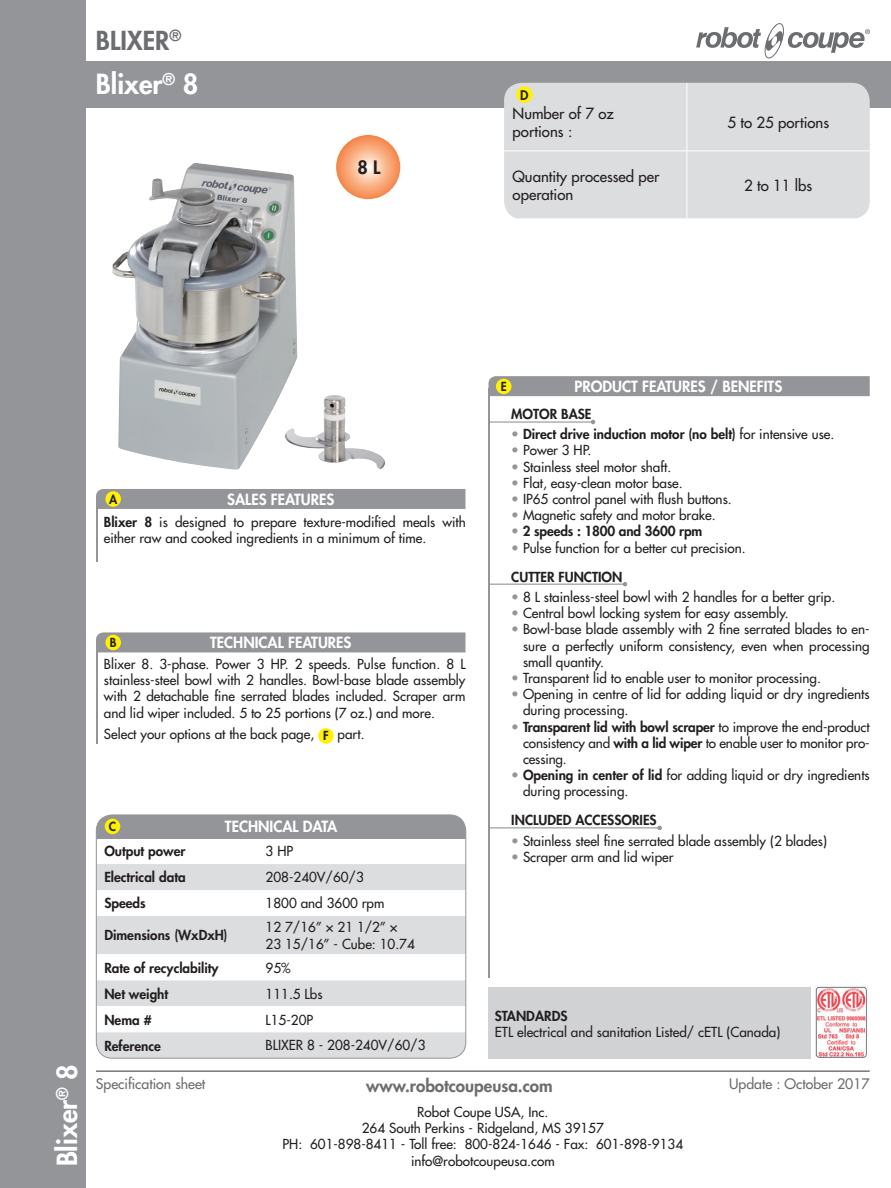
<style>
.page{position:relative;width:891px;height:1188px;background:#fff}
.page>*{position:absolute;margin:0;border:0;box-sizing:border-box;transform-origin:0 0}
.t1{font:800 27px "Futura";color:#fff}
.t2{font:800 25.5px "Futura";color:#6c6d70}
.t3{font:800 18px "Futura";color:#231f20}
.t4{font:800 16.95px "Futura";color:#6c6d70}
.t5{font:15px/18px "Futura";color:#231f20}
.t6{font:800 15px "Futura";color:#fff}
.t7{font:14.1px "Futura";color:#6c6d70}
.t8{font:13.5px/16.2px "Futura";color:#231f20}
.t9{font:800 13.5px "Futura";color:#231f20}
.t10{font:800 12.9px "Futura";color:#231f20}
.t11{font:800 12.15px "Futura";color:#231f20}
.s1{font-weight:400;color:#939598}
.s2{font-weight:400}
.s3{color:#939598}
.s4{font-weight:800}
.s5{font-weight:800;font-size:12.15px}
</style>
<div class="page">
<div style="left:0;top:0;width:85px;height:1188px;background:#939598"></div>
<div style="left:63px;top:61px;width:828px;height:46px;background:#939598"></div>
<svg style="left:696px;top:23px;width:174px;height:35px"></svg>
<div style="left:96px;top:815px;width:370px;height:23px;background:#939598"></div>
<div style="left:96px;top:864px;width:370px;height:194px;background:#dcdddf"></div>
<svg style="left:98px;top:890px;width:366px;height:142px"></svg>
<div style="left:96px;top:815px;width:370px;height:244px;border:1px solid #939598;border-radius:16px"></div>
<div style="left:105px;top:819px;width:15px;height:15px;background:#fff101;border-radius:50%"></div>
<hr style="left:96px;top:498px;width:2px;height:64px;background:#939598">
<hr style="left:96px;top:641px;width:2px;height:103px;background:#939598">
<div style="left:318px;top:728px;width:16px;height:16px;background:#fff101;border-radius:50%"></div>
<div style="left:489px;top:376px;width:381px;height:20px;background:#939598"></div>
<div style="left:96px;top:489px;width:369px;height:20px;background:#939598"></div>
<div style="left:96px;top:632px;width:369px;height:20px;background:#939598"></div>
<hr style="left:489px;top:421px;width:104px;height:2px;background:#939598">
<svg style="left:591px;top:420px;width:4px;height:4px"></svg>
<hr style="left:489px;top:584px;width:136px;height:1px;background:#939598">
<svg style="left:623px;top:582px;width:4px;height:4px"></svg>
<hr style="left:489px;top:827px;width:171px;height:1px;background:#939598">
<svg style="left:657px;top:826px;width:5px;height:4px"></svg>
<div style="left:105px;top:491px;width:16px;height:16px;background:#fff101;border-radius:50%"></div>
<div style="left:105px;top:635px;width:16px;height:15px;background:#fff101;border-radius:50%"></div>
<div style="left:496px;top:379px;width:15px;height:15px;background:#fff101;border-radius:50%"></div>
<svg style="left:336px;top:135px;width:64px;height:64px"></svg>
<div style="left:504px;top:83px;width:366px;height:136px;background:#dcdddf"></div>
<hr style="left:687px;top:83px;width:1px;height:68px;background:#fff">
<hr style="left:504px;top:151px;width:183px;height:1px;background:#fff">
<hr style="left:687px;top:151px;width:183px;height:1px;background:#fff">
<hr style="left:687px;top:151px;width:1px;height:68px;background:#fff">
<div style="left:516px;top:86px;width:17px;height:17px;background:#fff101;border-radius:50%"></div>
<img style="left:113px;top:163px;width:185px;height:307px">
<img style="left:281px;top:395px;width:104px;height:74px">
<hr style="left:488px;top:388px;width:2px;height:590px;background:#939598">
<hr style="left:96px;top:1070px;width:774px;height:2px;background:#6c6d70">
<div style="left:488px;top:987px;width:323px;height:72px;background:#d1d2d4"></div>
<img style="left:815px;top:986px;width:52px;height:72px">
<h2 class="t2" style="left:96px;top:24px;width:87px">BLIXER<sup>®</sup></h2>
<h1 class="t1" style="left:96px;top:67px;width:104px">Blixer<sup>®</sup> 8</h1>
<h3 class="t3" style="left:358px;top:156px;width:24px">8 L</h3>
<p class="t10" style="left:520px;top:87px;width:10px">D</p>
<p class="t5" style="left:513px;top:105px;width:103px">Number of 7 oz portions :</p>
<p class="t5" style="left:727px;top:114px;width:103px">5 to 25 portions</p>
<p class="t5" style="left:513px;top:167px;width:148px">Quantity processed per operation</p>
<p class="t5" style="left:744px;top:176px;width:70px">2 to 11 lbs</p>
<h1 class="t1" style="left:50px;top:1166px;width:104px;rotate:-90deg">Blixer<sup>®</sup> 8</h1>
<p class="t11" style="left:501px;top:379px;width:7px">E</p>
<p class="t6" style="left:575px;top:377px;width:209px">PRODUCT FEATURES / BENEFITS</p>
<p class="t9" style="left:511px;top:405px;width:82px">MOTOR BASE</p>
<p class="t9" style="left:511px;top:426px;width:325px"><span class="s1">•</span> Direct drive induction motor (no belt) <span class="s2">for intensive use.</span></p>
<p class="t8" style="left:511px;top:442px;width:82px"><span class="s3">•</span> Power 3 HP.</p>
<p class="t8" style="left:511px;top:459px;width:161px"><span class="s3">•</span> Stainless steel motor shaft.</p>
<p class="t8" style="left:511px;top:475px;width:173px"><span class="s3">•</span> Flat, easy-clean motor base.</p>
<p class="t8" style="left:511px;top:491px;width:222px"><span class="s3">•</span> IP65 control panel with flush buttons.</p>
<p class="t8" style="left:511px;top:507px;width:206px"><span class="s3">•</span> Magnetic safety and motor brake.</p>
<p class="t9" style="left:511px;top:523px;width:193px"><span class="s1">•</span> 2 speeds : 1800 and 3600 rpm</p>
<p class="t8" style="left:511px;top:533px;width:236px;line-height:29px"><span class="s3">•</span> Pulse function for a better cut precision.<br><span class="s4">CUTTER FUNCTION</span></p>
<p class="t8" style="left:511px;top:589px;width:325px"><span class="s3">•</span> 8 L stainless-steel bowl with 2 handles for a better grip.</p>
<p class="t8" style="left:511px;top:605px;width:279px"><span class="s3">•</span> Central bowl locking system for easy assembly.</p>
<p class="t8" style="left:523px;top:621px;width:348px;text-align:justify;text-indent:-12px"><span class="s3">•</span> Bowl-base blade assembly with 2 fine serrated blades to en&shy;sure a perfectly uniform consistency, even when processing small quantity.</p>
<p class="t8" style="left:511px;top:670px;width:311px"><span class="s3">•</span> Transparent lid to enable user to monitor processing.</p>
<p class="t8" style="left:523px;top:686px;width:348px;text-indent:-12px"><span class="s3">•</span> Opening in centre of lid for adding liquid or dry ingredients during processing.</p>
<p class="t8" style="left:523px;top:719px;width:348px;text-align:justify;text-indent:-12px"><span class="s3">•</span> <span class="s4">Transparent lid with bowl scraper</span> to improve the end-product consistency and <span class="s4">with a lid wiper</span> to enable user to monitor pro&shy;cessing.</p>
<p class="t8" style="left:523px;top:767px;width:348px;text-indent:-12px"><span class="s3">•</span> <span class="s4">Opening in center of lid</span> for adding liquid or dry ingredients during processing.</p>
<p class="t9" style="left:511px;top:812px;width:147px">INCLUDED ACCESSORIES</p>
<p class="t8" style="left:511px;top:833px;width:317px"><span class="s3">•</span> Stainless steel fine serrated blade assembly (2 blades)</p>
<p class="t8" style="left:511px;top:849px;width:164px"><span class="s3">•</span> Scraper arm and lid wiper</p>
<p class="t6" style="left:227px;top:490px;width:109px">SALES FEATURES</p>
<p class="t11" style="left:109px;top:491px;width:10px">A</p>
<p class="t8" style="left:104px;top:514px;width:363px"><span class="s4">Blixer 8</span> is designed to prepare texture-modified meals with either raw and cooked ingredients in a minimum of time.</p>
<p class="t6" style="left:210px;top:633px;width:143px">TECHNICAL FEATURES</p>
<p class="t11" style="left:110px;top:635px;width:8px">B</p>
<p class="t8" style="left:104px;top:656px;width:363px;text-align:justify">Blixer 8. 3-phase. Power 3 HP. 2 speeds. Pulse function. 8 L stainless-steel bowl with 2 handles. Bowl-base blade assembly with 2 detachable fine serrated blades included. Scraper arm and lid wiper included. 5 to 25 portions (7 oz.) and more.</p>
<p class="t8" style="left:104px;top:726px;width:262px">Select your options at the back page, <span class="s5">F</span> part.</p>
<p class="t6" style="left:225px;top:817px;width:114px">TECHNICAL DATA</p>
<p class="t11" style="left:109px;top:819px;width:9px">C</p>
<p class="t9" style="left:104px;top:843px;width:83px">Output power</p>
<p class="t8" style="left:266px;top:843px;width:29px">3 HP</p>
<p class="t9" style="left:104px;top:869px;width:83px">Electrical data</p>
<p class="t8" style="left:266px;top:869px;width:100px">208-240V/60/3</p>
<p class="t9" style="left:104px;top:895px;width:43px">Speeds</p>
<p class="t8" style="left:266px;top:895px;width:120px">1800 and 3600 rpm</p>
<p class="t9" style="left:104px;top:927px;width:125px">Dimensions (WxDxH)</p>
<p class="t8" style="left:266px;top:919px;width:151px">12 7/16” × 21 1/2” ×<br>23 15/16” - Cube: 10.74</p>
<p class="t9" style="left:104px;top:959px;width:116px">Rate of recyclability</p>
<p class="t8" style="left:266px;top:960px;width:27px">95%</p>
<p class="t9" style="left:104px;top:985px;width:65px">Net weight</p>
<p class="t8" style="left:266px;top:986px;width:58px">111.5 Lbs</p>
<p class="t9" style="left:104px;top:1011px;width:49px">Nema #</p>
<p class="t8" style="left:266px;top:1012px;width:49px">L15-20P</p>
<p class="t9" style="left:104px;top:1037px;width:58px">Reference</p>
<p class="t8" style="left:266px;top:1037px;width:161px">BLIXER 8 - 208-240V/60/3</p>
<p class="t9" style="left:495px;top:1008px;width:74px">STANDARDS</p>
<p class="t8" style="left:495px;top:1024px;width:287px">ETL electrical and sanitation Listed/ cETL (Canada)</p>
<p class="t4" style="left:366px;top:1075px;width:188px">www.robotcoupeusa.com</p>
<p class="t8" style="left:283px;top:1104px;width:402px;text-align:center">Robot Coupe USA, Inc.<br>264 South Perkins - Ridgeland, MS 39157<br>PH: 601-898-8411 - Toll free: 800-824-1646 - Fax: 601-898-9134 info@robotcoupeusa.com</p>
<p class="t7" style="left:96px;top:1075px;width:111px">Specification sheet</p>
<p class="t7" style="left:729px;top:1075px;width:142px">Update : October 2017</p>
</div>
